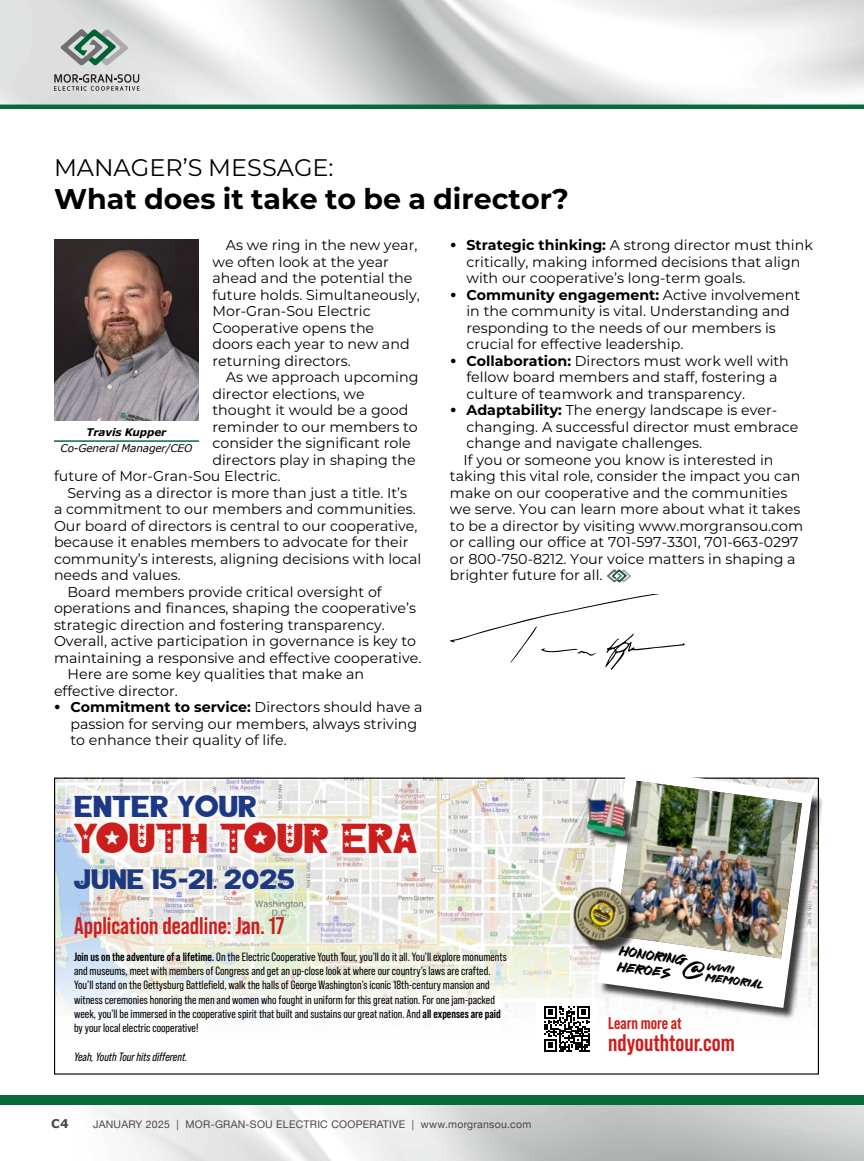
<style>
.page{position:relative;width:864px;height:1161px;background:#fff}
.page>*{position:absolute;margin:0;border:0;box-sizing:border-box;transform-origin:0 0}
.t1{font:41.7px "Captainof America";color:#cc1f1d}
.t2{font:30px "Captainof America";color:#1d3983}
.t3{font:700 28.5px "Montserrat";color:#000}
.t4{font:27.9px "Captainof America";color:#1d3983}
.t5{font:700 24.15px "Bebas Neue Pro";color:#cc1f1d}
.t6{font:24px "Montserrat";color:#000}
.t7{font:700 23.85px "Bebas Neue Pro";color:#cc1f1d}
.t8{font:700 16.95px "Bebas Neue Pro";color:#cc1f1d}
.t9{font:14.25px/16.5px "Montserrat";color:#000}
.t10{font:12.9px/15.6px "Antihero";color:#000}
.t11{font:12px/14.2px "Bebas Neue Pro";color:#000}
.t12{font:italic 12px "Bebas Neue Pro";color:#000}
.t13{font:700 12px "Verdana";color:#474747}
.t14{font:10.95px/11.2px "Antihero";color:#000}
.t15{font:10.5px "Helvetica Neue";letter-spacing:.025em;color:#474747}
.t16{font:italic 10.5px "Verdana";letter-spacing:-.015em;color:#000}
.t17{font:italic 700 10.5px "Verdana";letter-spacing:-.015em;color:#000}
.s1{font-weight:700;font-size:18px}
.s2{font-weight:700}
.s3{font-family:"Aktiv Grotesk";font-weight:700}
</style>
<div class="page">
<img style="left:56px;top:780px;width:577px;height:241px">
<svg style="left:606px;top:569px;width:26px;height:14px"></svg>
<img style="left:54px;top:240px;width:145px;height:181px">
<svg style="left:450px;top:595px;width:235px;height:75px"></svg>
<hr style="left:54px;top:440px;width:145px;height:2px;background:#066a39">
<div style="left:67px;top:788px;width:357px;height:73px;background:#fff;opacity:.85"></div>
<div style="left:599px;top:770px;width:225px;height:250px;background:#000;opacity:.75"></div>
<svg style="left:597px;top:770px;width:216px;height:238px"></svg>
<img style="left:559px;top:872px;width:57px;height:86px">
<div style="left:588px;top:796px;width:47px;height:51px;background:#000;opacity:.75"></div>
<img style="left:578px;top:786px;width:38px;height:55px">
<img style="left:616px;top:781px;width:186px;height:198px">
<div style="left:537px;top:999px;width:60px;height:63px;background:#fff"></div>
<svg style="left:544px;top:1006px;width:46px;height:46px"></svg>
<img style="left:0;top:0;width:864px;height:105px">
<div style="left:0;top:1095px;width:864px;height:10px;background:#066a39"></div>
<hr style="left:0;top:105px;width:864px;height:4px;background:#066a39">
<svg style="left:54px;top:74px;width:86px;height:17px"></svg>
<svg style="left:59px;top:28px;width:70px;height:38px"></svg>
<h3 class="t6" style="left:54px;top:151px;width:281px">MANAGER’S MESSAGE:</h3>
<h3 class="t3" style="left:54px;top:178px;width:516px">What does it take to be a director?</h3>
<p class="t9" style="left:212px;top:236px;width:209px;text-indent:13px">As we ring in the new year, we often look at the year ahead and the potential the future holds. Simultaneously,<br>Mor-Gran-Sou Electric<br>Cooperative opens the<br>doors each year to new and returning directors.</p>
<p class="t9" style="left:226px;top:368px;width:194px">As we approach upcoming</p>
<p class="t9" style="left:212px;top:385px;width:154px">director elections, we</p>
<p class="t9" style="left:212px;top:401px;width:197px">thought it would be a good</p>
<p class="t9" style="left:212px;top:418px;width:207px">reminder to our members to</p>
<p class="t9" style="left:212px;top:434px;width:200px">consider the significant role</p>
<p class="t9" style="left:212px;top:451px;width:205px">directors play in shaping the</p>
<p class="t9" style="left:54px;top:467px;width:228px">future of Mor-Gran-Sou Electric.</p>
<p class="t9" style="left:67px;top:484px;width:341px">Serving as a director is more than just a title. It’s</p>
<p class="t9" style="left:54px;top:500px;width:363px">a commitment to our members and communities.</p>
<p class="t9" style="left:54px;top:517px;width:365px">Our board of directors is central to our cooperative,</p>
<p class="t9" style="left:54px;top:533px;width:356px">because it enables members to advocate for their</p>
<p class="t9" style="left:54px;top:550px;width:369px">community’s interests, aligning decisions with local</p>
<p class="t9" style="left:54px;top:566px;width:128px">needs and values.</p>
<p class="t9" style="left:67px;top:583px;width:316px">Board members provide critical oversight of</p>
<p class="t9" style="left:54px;top:599px;width:364px">operations and finances, shaping the cooperative’s</p>
<p class="t9" style="left:54px;top:616px;width:333px">strategic direction and fostering transparency.</p>
<p class="t9" style="left:54px;top:632px;width:364px">Overall, active participation in governance is key to</p>
<p class="t9" style="left:54px;top:649px;width:369px">maintaining a responsive and effective cooperative.</p>
<p class="t9" style="left:67px;top:665px;width:298px">Here are some key qualities that make an</p>
<p class="t9" style="left:54px;top:682px;width:125px">effective director.</p>
<p class="t9" style="left:70px;top:698px;width:354px;text-indent:-16px"><span class="s1">•</span> <span class="s2">Commitment to service:</span> Directors should have a passion for serving our members, always striving to enhance their quality of life.</p>
<p class="t17" style="left:87px;top:425px;width:81px">Travis Kupper</p>
<p class="t16" style="left:61px;top:441px;width:133px">Co-General Manager/CEO</p>
<p class="t9" style="left:466px;top:236px;width:348px;text-indent:-16px"><span class="s1">•</span> <span class="s2">Strategic thinking:</span> A strong director must think critically, making informed decisions that align with our cooperative’s long-term goals.</p>
<p class="t9" style="left:466px;top:286px;width:335px;text-indent:-16px"><span class="s1">•</span> <span class="s2">Community engagement:</span> Active involvement in the community is vital. Understanding and responding to the needs of our members is crucial for effective leadership.</p>
<p class="t9" style="left:466px;top:352px;width:324px;text-indent:-16px"><span class="s1">•</span> <span class="s2">Collaboration:</span> Directors must work well with fellow board members and staff, fostering a culture of teamwork and transparency.</p>
<p class="t9" style="left:450px;top:401px;width:329px"><span class="s1">•</span> <span class="s2">Adaptability:</span> The energy landscape is ever-</p>
<p class="t9" style="left:466px;top:418px;width:333px">changing. A successful director must embrace</p>
<p class="t9" style="left:466px;top:434px;width:237px">change and navigate challenges.</p>
<p class="t9" style="left:463px;top:451px;width:312px">If you or someone you know is interested in</p>
<p class="t9" style="left:450px;top:467px;width:352px">taking this vital role, consider the impact you can</p>
<p class="t9" style="left:450px;top:484px;width:339px">make on our cooperative and the communities</p>
<p class="t9" style="left:450px;top:500px;width:352px">we serve. You can learn more about what it takes</p>
<p class="t9" style="left:450px;top:517px;width:355px">to be a director by visiting www.morgransou.com</p>
<p class="t9" style="left:450px;top:533px;width:350px">or calling our office at 701-597-3301, 701-663-0297</p>
<p class="t9" style="left:450px;top:550px;width:347px">or 800-750-8212. Your voice matters in shaping a</p>
<p class="t9" style="left:450px;top:566px;width:154px">brighter future for all.</p>
<h2 class="t2" style="left:74px;top:793px;width:184px">ENTER YOUR</h2>
<h1 class="t1" style="left:74px;top:820px;width:345px">YOUTH TOUR ERA</h1>
<h3 class="t4" style="left:74px;top:866px;width:223px">JUNE 15<span class="s3">-</span>21, 2025</h3>
<h3 class="t5" style="left:74px;top:912px;width:212px">Application deadline: Jan. 17</h3>
<p class="t11" style="left:74px;top:950px;width:434px"><span class="s2">Join us on the adventure of a lifetime.</span> On the Electric Cooperative Youth Tour, you’ll do it all. You’ll explore monuments and museums, meet with members of Congress and get an up-close look at where our country’s laws are crafted.<br>You’ll stand on the Gettysburg Battlefield, walk the halls of George Washington’s iconic 18th-century mansion and witness ceremonies honoring the men and women who fought in uniform for this great nation. For one jam-packed week, you’ll be immersed in the cooperative spirit that built and sustains our great nation. And <span class="s2">all expenses are paid </span>by your local electric cooperative!</p>
<p class="t12" style="left:74px;top:1050px;width:115px">Yeah, Youth Tour hits different.</p>
<p class="t13" style="left:51px;top:1115px;width:19px">C4</p>
<p class="t15" style="left:93px;top:1116px;width:440px">JANUARY 2025 | MOR-GRAN-SOU ELECTRIC COOPERATIVE | www.morgransou.com</p>
<p class="t10" style="left:621px;top:943px;width:68px;rotate:8deg">Honoring heroes</p>
<p class="t14" style="left:708px;top:960px;width:60px;rotate:8deg">WWII memorial</p>
<p class="t8" style="left:608px;top:1013px;width:75px">Learn more at</p>
<h3 class="t7" style="left:608px;top:1029px;width:128px">ndyouthtour.com</h3>
</div>
